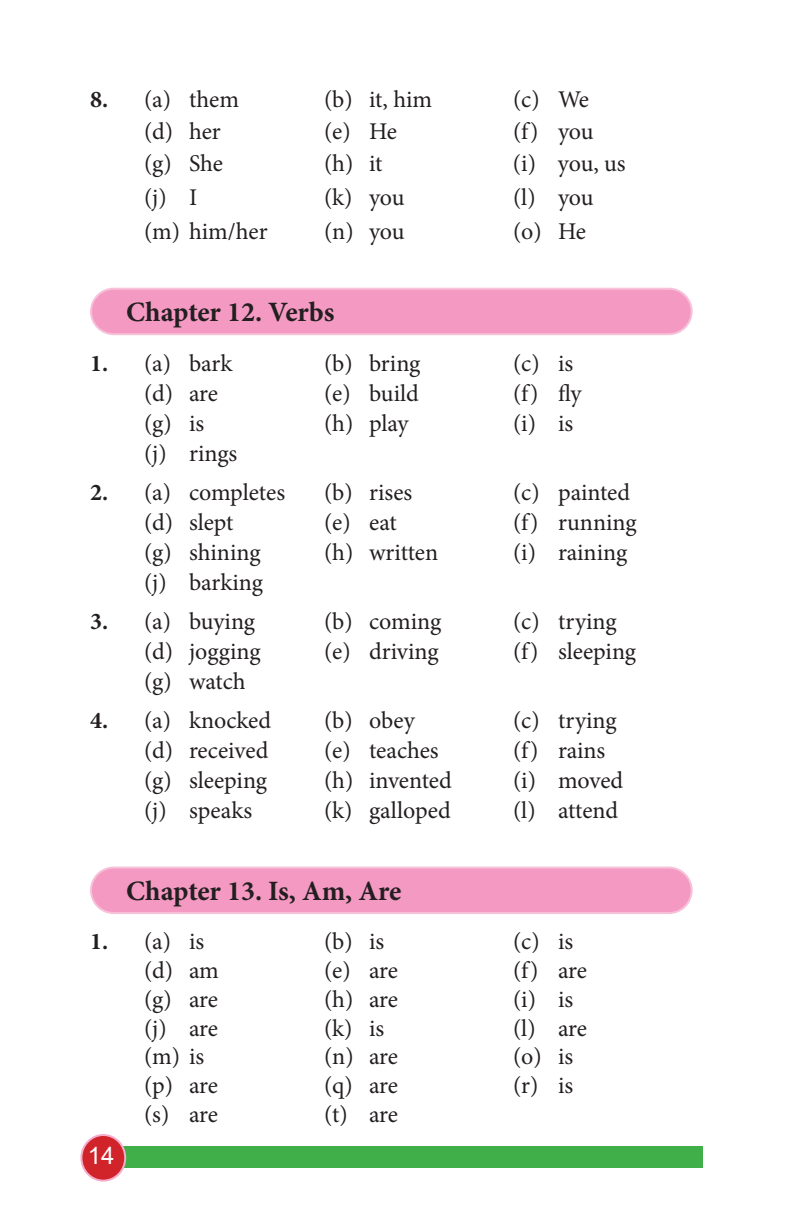
<style>
.page{position:relative;width:792px;height:1224px;background:#fff}
.page>*{position:absolute;margin:0;border:0;box-sizing:border-box;transform-origin:0 0}
.Chapter_name{font:700 28px "Minion Pro";letter-spacing:-.005em;color:#231f20}
._3_option{font:24px "Minion Pro";letter-spacing:-.005em;color:#231f20}
.Question{font:24px "Minion Pro";color:#231f20}
.t1{font:24px "Arial";color:#fff}
.s1{font-weight:700}
</style>
<div class="page">
<div style="left:90px;top:1146px;width:613px;height:22px;background:#40ae49"></div>
<div style="left:81px;top:1135px;width:44px;height:46px;background:#d1232a;border-radius:50%"></div>
<div style="left:80px;top:1134px;width:46px;height:48px;border:2px solid #f5adce;border-radius:50%"></div>
<div style="left:91px;top:868px;width:601px;height:45px;background:#f499c2;border-radius:23px"></div>
<div style="left:90px;top:867px;width:603px;height:47px;border:2px solid #f7c1d9;border-radius:23px"></div>
<div style="left:91px;top:289px;width:601px;height:45px;background:#f499c2;border-radius:23px"></div>
<div style="left:90px;top:288px;width:603px;height:47px;border:2px solid #f7c1d9;border-radius:23px"></div>
<p class="Question" style="left:90px;top:84px;width:151px"><span class="s1">8.</span> (a) them</p>
<p class="Question" style="left:324px;top:84px;width:110px">(b) it, him</p>
<p class="Question" style="left:513px;top:84px;width:78px">(c) We</p>
<p class="_3_option" style="left:144px;top:116px;width:78px">(d) her</p>
<p class="_3_option" style="left:324px;top:116px;width:74px">(e) He</p>
<p class="_3_option" style="left:513px;top:116px;width:82px">(f) you</p>
<p class="_3_option" style="left:144px;top:148px;width:81px">(g) She</p>
<p class="_3_option" style="left:324px;top:148px;width:60px">(h) it</p>
<p class="_3_option" style="left:513px;top:148px;width:114px">(i) you, us</p>
<p class="_3_option" style="left:144px;top:182px;width:55px">(j) I</p>
<p class="_3_option" style="left:324px;top:182px;width:82px">(k) you</p>
<p class="_3_option" style="left:513px;top:182px;width:82px">(l) you</p>
<p class="_3_option" style="left:144px;top:216px;width:125px">(m) him/her</p>
<p class="_3_option" style="left:324px;top:216px;width:82px">(n) you</p>
<p class="_3_option" style="left:513px;top:216px;width:74px">(o) He</p>
<p class="Chapter_name" style="left:126px;top:293px;width:210px">Chapter 12. Verbs</p>
<p class="Question" style="left:90px;top:348px;width:144px"><span class="s1">1.</span> (a) bark</p>
<p class="Question" style="left:324px;top:348px;width:98px">(b) bring</p>
<p class="Question" style="left:513px;top:348px;width:62px">(c) is</p>
<p class="_3_option" style="left:144px;top:378px;width:76px">(d) are</p>
<p class="_3_option" style="left:324px;top:378px;width:96px">(e) build</p>
<p class="_3_option" style="left:513px;top:378px;width:70px">(f) fly</p>
<p class="_3_option" style="left:144px;top:408px;width:62px">(g) is</p>
<p class="_3_option" style="left:324px;top:408px;width:86px">(h) play</p>
<p class="_3_option" style="left:513px;top:408px;width:62px">(i) is</p>
<p class="_3_option" style="left:144px;top:438px;width:95px">(j) rings</p>
<p class="Question" style="left:90px;top:477px;width:197px"><span class="s1">2.</span> (a) completes</p>
<p class="Question" style="left:324px;top:477px;width:90px">(b) rises</p>
<p class="Question" style="left:513px;top:477px;width:119px">(c) painted</p>
<p class="_3_option" style="left:144px;top:507px;width:91px">(d) slept</p>
<p class="_3_option" style="left:324px;top:507px;width:74px">(e) eat</p>
<p class="_3_option" style="left:513px;top:507px;width:125px">(f) running</p>
<p class="_3_option" style="left:144px;top:537px;width:118px">(g) shining</p>
<p class="_3_option" style="left:324px;top:537px;width:116px">(h) written</p>
<p class="_3_option" style="left:513px;top:537px;width:116px">(i) raining</p>
<p class="_3_option" style="left:144px;top:567px;width:121px">(j) barking</p>
<p class="Question" style="left:90px;top:606px;width:167px"><span class="s1">3.</span> (a) buying</p>
<p class="Question" style="left:324px;top:606px;width:119px">(b) coming</p>
<p class="Question" style="left:513px;top:606px;width:105px">(c) trying</p>
<p class="_3_option" style="left:144px;top:636px;width:118px">(d) jogging</p>
<p class="_3_option" style="left:324px;top:636px;width:116px">(e) driving</p>
<p class="_3_option" style="left:513px;top:636px;width:125px">(f) sleeping</p>
<p class="_3_option" style="left:144px;top:666px;width:103px">(g) watch</p>
<p class="Question" style="left:90px;top:705px;width:183px"><span class="s1">4.</span> (a) knocked</p>
<p class="Question" style="left:324px;top:705px;width:92px">(b) obey</p>
<p class="Question" style="left:513px;top:705px;width:105px">(c) trying</p>
<p class="_3_option" style="left:144px;top:735px;width:126px">(d) received</p>
<p class="_3_option" style="left:324px;top:735px;width:116px">(e) teaches</p>
<p class="_3_option" style="left:513px;top:735px;width:94px">(f) rains</p>
<p class="_3_option" style="left:144px;top:765px;width:125px">(g) sleeping</p>
<p class="_3_option" style="left:324px;top:765px;width:129px">(h) invented</p>
<p class="_3_option" style="left:513px;top:765px;width:112px">(i) moved</p>
<p class="_3_option" style="left:144px;top:795px;width:110px">(j) speaks</p>
<p class="_3_option" style="left:324px;top:795px;width:128px">(k) galloped</p>
<p class="_3_option" style="left:513px;top:795px;width:107px">(l) attend</p>
<p class="Chapter_name" style="left:126px;top:872px;width:277px">Chapter 13. Is, Am, Are</p>
<p class="Question" style="left:90px;top:926px;width:116px"><span class="s1">1.</span> (a) is</p>
<p class="Question" style="left:324px;top:926px;width:62px">(b) is</p>
<p class="Question" style="left:513px;top:926px;width:62px">(c) is</p>
<p class="_3_option" style="left:144px;top:954px;width:76px">(d) am</p>
<p class="_3_option" style="left:324px;top:954px;width:76px">(e) are</p>
<p class="_3_option" style="left:513px;top:954px;width:76px">(f) are</p>
<p class="_3_option" style="left:144px;top:983px;width:76px">(g) are</p>
<p class="_3_option" style="left:324px;top:983px;width:76px">(h) are</p>
<p class="_3_option" style="left:513px;top:983px;width:62px">(i) is</p>
<p class="_3_option" style="left:144px;top:1012px;width:76px">(j) are</p>
<p class="_3_option" style="left:324px;top:1012px;width:62px">(k) is</p>
<p class="_3_option" style="left:513px;top:1012px;width:76px">(l) are</p>
<p class="_3_option" style="left:144px;top:1041px;width:62px">(m) is</p>
<p class="_3_option" style="left:324px;top:1041px;width:76px">(n) are</p>
<p class="_3_option" style="left:513px;top:1041px;width:62px">(o) is</p>
<p class="_3_option" style="left:144px;top:1070px;width:76px">(p) are</p>
<p class="_3_option" style="left:324px;top:1070px;width:76px">(q) are</p>
<p class="_3_option" style="left:513px;top:1070px;width:62px">(r) is</p>
<p class="_3_option" style="left:144px;top:1098px;width:76px">(s) are</p>
<p class="_3_option" style="left:324px;top:1098px;width:76px">(t) are</p>
<p class="t1" style="left:88px;top:1139px;width:28px">14</p>
</div>
